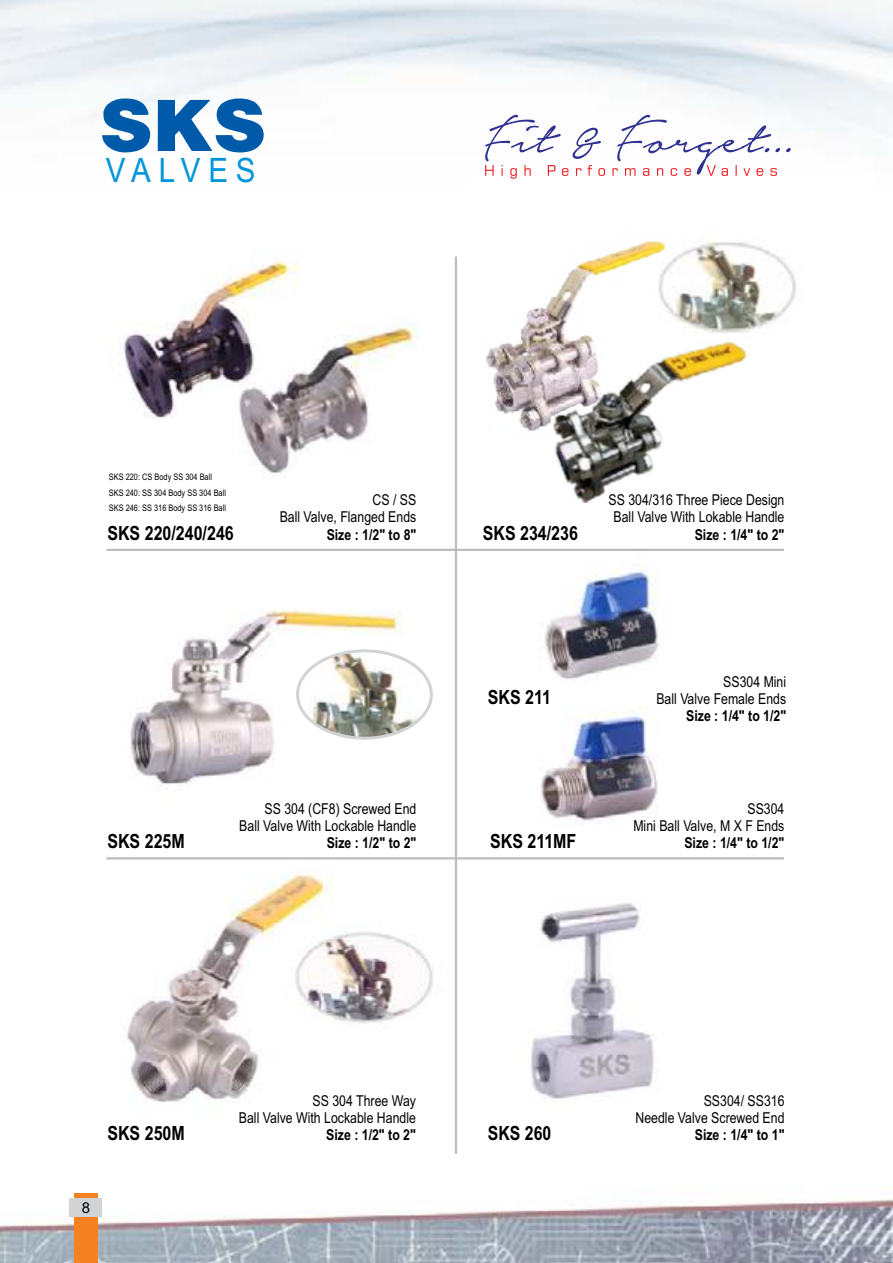
<style>
.page{position:relative;width:893px;height:1263px;background:#fff}
.page>*{position:absolute;margin:0;border:0;box-sizing:border-box;transform-origin:0 0}
.t1{font:33.6px "Arial";letter-spacing:.265em;color:#0095da;scale:.88 1}
.t2{font:700 19.5px "Arial Narrow";color:#000}
.t3{font:15px/17px "Arial Narrow";color:#000;text-align:right}
.t4{font:700 15px "Arial Narrow";color:#000}
.t5{font:15px "Arial";color:#000}
.t6{font:9px/15.3px "Arial Narrow";color:#000}
</style>
<div class="page">
<img style="left:0;top:0;width:892px;height:1262px">
<svg style="left:158px;top:95px;width:110px;height:57px"></svg>
<svg style="left:102px;top:98px;width:48px;height:54px"></svg>
<svg style="left:485px;top:115px;width:305px;height:64px"></svg>
<div style="left:74px;top:1193px;width:23px;height:69px;background:#f58220"></div>
<div style="left:70px;top:1198px;width:32px;height:18px;background:#d1d3d4"></div>
<img style="left:542px;top:318px;width:206px;height:204px">
<img style="left:297px;top:651px;width:134px;height:87px">
<div style="left:296px;top:649px;width:137px;height:90px;border:3px solid #d1d3d4;border-radius:50%"></div>
<img style="left:465px;top:214px;width:225px;height:228px">
<hr style="left:455px;top:256px;width:2px;height:898px;background:#bbbdc0">
<hr style="left:106px;top:548px;width:678px;height:3px;background:#bbbdc0">
<hr style="left:106px;top:857px;width:678px;height:2px;background:#bbbdc0">
<h1 class="t1" style="left:106px;top:147px;width:172px">VALVES</h1>
<p class="t6" style="left:109px;top:469px;width:119px">SKS 220: CS Body SS 304 Ball<br>SKS 240: SS 304 Body SS 304 Ball<br>SKS 246: SS 316 Body SS 316 Ball</p>
<p class="t3" style="left:280px;top:491px;width:138px">CS / SS<br>Ball Valve, Flanged Ends</p>
<p class="t4" style="left:326px;top:523px;width:91px">Size : 1/2" to 8"</p>
<h2 class="t2" style="left:107px;top:518px;width:128px">SKS 220/240/246</h2>
<h2 class="t2" style="left:482px;top:518px;width:97px">SKS 234/236</h2>
<p class="t3" style="left:608px;top:491px;width:177px;text-align:center">SS 304/316 Three Piece Design<br>Ball Valve With Lokable Handle</p>
<p class="t4" style="left:694px;top:523px;width:91px">Size : 1/4" to 2"</p>
<h2 class="t2" style="left:488px;top:682px;width:65px">SKS 211</h2>
<p class="t3" style="left:656px;top:672px;width:131px">SS304 Mini<br>Ball Valve Female Ends</p>
<p class="t4" style="left:686px;top:704px;width:101px">Size : 1/4" to 1/2"</p>
<h2 class="t2" style="left:107px;top:826px;width:79px">SKS 225M</h2>
<p class="t3" style="left:239px;top:800px;width:179px">SS 304 (CF8) Screwed End<br>Ball Valve With Lockable Handle</p>
<p class="t4" style="left:327px;top:831px;width:91px">Size : 1/2" to 2"</p>
<p class="t3" style="left:633px;top:800px;width:152px">SS304<br>Mini Ball Valve, M X F Ends</p>
<h2 class="t2" style="left:490px;top:826px;width:88px">SKS 211MF</h2>
<p class="t4" style="left:684px;top:831px;width:101px">Size : 1/4" to 1/2"</p>
<h2 class="t2" style="left:107px;top:1118px;width:79px">SKS 250M</h2>
<p class="t5" style="left:82px;top:1197px;width:10px">8</p>
<p class="t3" style="left:239px;top:1091px;width:179px">SS 304 Three Way<br>Ball Valve With Lockable Handle</p>
<p class="t4" style="left:326px;top:1123px;width:91px">Size : 1/2" to 2"</p>
<h2 class="t2" style="left:488px;top:1118px;width:65px">SKS 260</h2>
<p class="t3" style="left:635px;top:1091px;width:150px">SS304/ SS316<br>Needle Valve Screwed End</p>
<p class="t4" style="left:694px;top:1123px;width:91px">Size : 1/4" to 1"</p>
</div>
